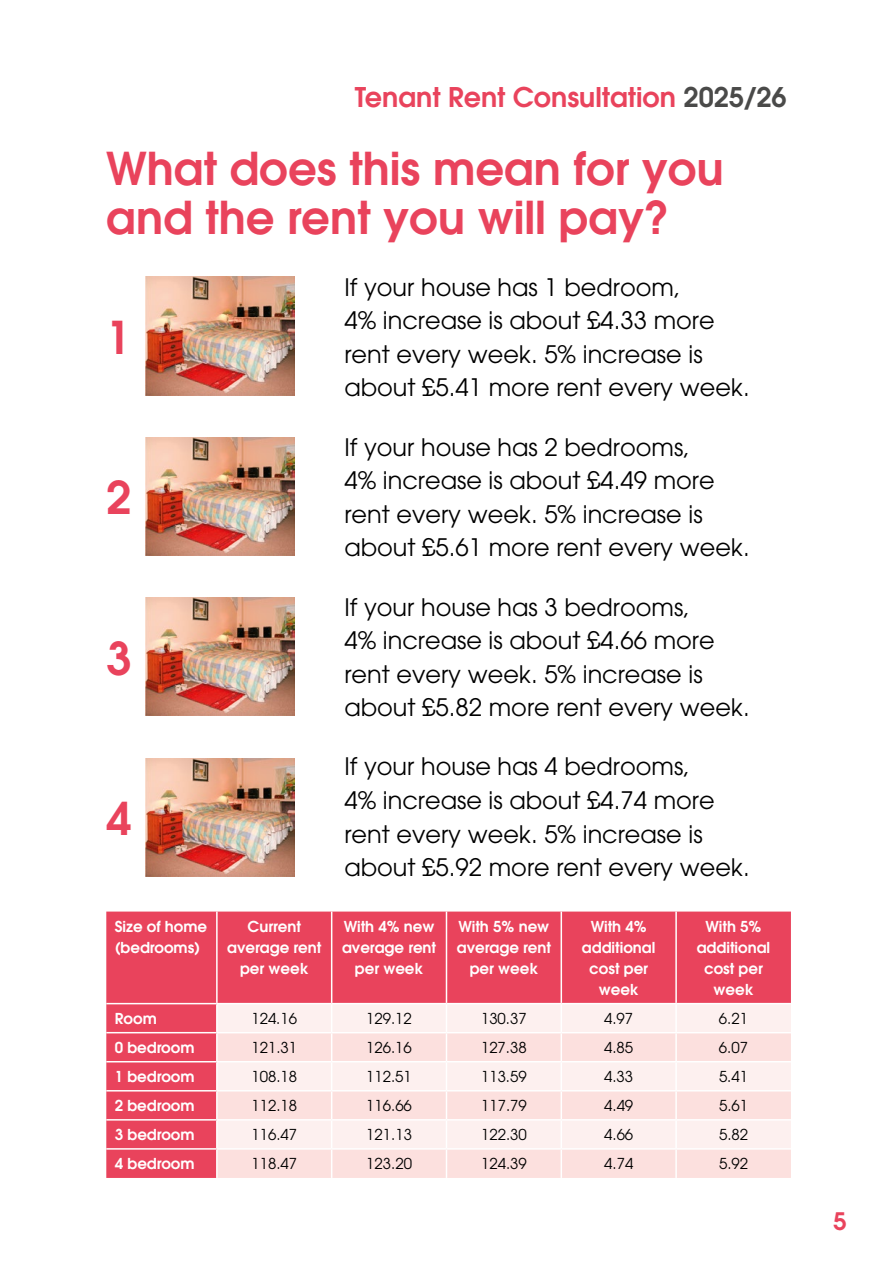
<style>
.page{position:relative;width:893px;height:1263px;background:#fff}
.page>*{position:absolute;margin:0;border:0;box-sizing:border-box;transform-origin:0 0}
.t1{font:600 45px/49.5px "Avant Garde LT";color:#e9435c}
.t2{font:600 27px "Avant Garde LT";color:#e9435c}
.t3{font:24px/33.6px "Avant Garde LT";color:#000}
.t4{font:600 24px "Avant Garde LT";color:#e9435c}
.t5{font:600 15px/21px "Avant Garde LT";color:#fff;text-align:center}
.t6{font:15px "Avant Garde LT";color:#000}
.s1{color:#4a4a49}
</style>
<div class="page">
<img style="left:146px;top:277px;width:149px;height:118px">
<img style="left:146px;top:437px;width:149px;height:118px">
<img style="left:146px;top:598px;width:149px;height:118px">
<img style="left:146px;top:758px;width:149px;height:118px">
<div style="left:106px;top:911px;width:685px;height:267px;background:#e9435c"></div>
<div style="left:218px;top:1004px;width:573px;height:28px;background:#fdf0ef"></div>
<svg style="left:218px;top:1033px;width:573px;height:145px;fill:#fce0de"></svg>
<hr style="left:216px;top:911px;width:2px;height:92px;background:#fff">
<hr style="left:331px;top:911px;width:1px;height:92px;background:#fff">
<hr style="left:446px;top:911px;width:1px;height:92px;background:#fff">
<hr style="left:561px;top:911px;width:1px;height:92px;background:#fff">
<hr style="left:675px;top:911px;width:2px;height:92px;background:#fff">
<hr style="left:106px;top:1003px;width:111px;height:1px;background:#fff">
<hr style="left:217px;top:1003px;width:115px;height:1px;background:#fff">
<hr style="left:216px;top:1004px;width:2px;height:28px;background:#fff">
<hr style="left:332px;top:1003px;width:114px;height:1px;background:#fff">
<hr style="left:446px;top:1003px;width:115px;height:1px;background:#fff">
<hr style="left:561px;top:1003px;width:115px;height:1px;background:#fff">
<hr style="left:676px;top:1003px;width:115px;height:1px;background:#fff">
<hr style="left:675px;top:1004px;width:2px;height:28px;background:#fff">
<hr style="left:106px;top:1032px;width:111px;height:1px;background:#fff">
<hr style="left:217px;top:1032px;width:115px;height:1px;background:#fff">
<hr style="left:216px;top:1033px;width:2px;height:28px;background:#fff">
<hr style="left:332px;top:1032px;width:114px;height:1px;background:#fff">
<hr style="left:446px;top:1032px;width:115px;height:1px;background:#fff">
<hr style="left:561px;top:1032px;width:115px;height:1px;background:#fff">
<hr style="left:676px;top:1032px;width:115px;height:1px;background:#fff">
<hr style="left:675px;top:1033px;width:2px;height:28px;background:#fff">
<hr style="left:106px;top:1061px;width:111px;height:1px;background:#fff">
<hr style="left:217px;top:1061px;width:115px;height:1px;background:#fff">
<hr style="left:216px;top:1062px;width:2px;height:28px;background:#fff">
<hr style="left:332px;top:1061px;width:114px;height:1px;background:#fff">
<hr style="left:446px;top:1061px;width:115px;height:1px;background:#fff">
<hr style="left:561px;top:1061px;width:115px;height:1px;background:#fff">
<hr style="left:676px;top:1061px;width:115px;height:1px;background:#fff">
<hr style="left:675px;top:1062px;width:2px;height:28px;background:#fff">
<hr style="left:106px;top:1090px;width:111px;height:1px;background:#fff">
<hr style="left:217px;top:1090px;width:115px;height:1px;background:#fff">
<hr style="left:216px;top:1091px;width:2px;height:28px;background:#fff">
<hr style="left:332px;top:1090px;width:114px;height:1px;background:#fff">
<hr style="left:446px;top:1090px;width:115px;height:1px;background:#fff">
<hr style="left:561px;top:1090px;width:115px;height:1px;background:#fff">
<hr style="left:676px;top:1090px;width:115px;height:1px;background:#fff">
<hr style="left:675px;top:1091px;width:2px;height:28px;background:#fff">
<hr style="left:106px;top:1119px;width:111px;height:1px;background:#fff">
<hr style="left:217px;top:1119px;width:115px;height:1px;background:#fff">
<hr style="left:216px;top:1120px;width:2px;height:28px;background:#fff">
<hr style="left:332px;top:1119px;width:114px;height:1px;background:#fff">
<hr style="left:446px;top:1119px;width:115px;height:1px;background:#fff">
<hr style="left:561px;top:1119px;width:115px;height:1px;background:#fff">
<hr style="left:676px;top:1119px;width:115px;height:1px;background:#fff">
<hr style="left:675px;top:1120px;width:2px;height:28px;background:#fff">
<hr style="left:106px;top:1148px;width:111px;height:1px;background:#fff">
<hr style="left:217px;top:1148px;width:115px;height:1px;background:#fff">
<hr style="left:216px;top:1149px;width:2px;height:29px;background:#fff">
<hr style="left:332px;top:1148px;width:114px;height:1px;background:#fff">
<svg style="left:331px;top:1004px;width:1px;height:174px"></svg>
<hr style="left:446px;top:1148px;width:115px;height:1px;background:#fff">
<svg style="left:446px;top:1004px;width:1px;height:174px"></svg>
<hr style="left:561px;top:1148px;width:115px;height:1px;background:#fff">
<svg style="left:561px;top:1004px;width:1px;height:174px"></svg>
<hr style="left:676px;top:1148px;width:115px;height:1px;background:#fff">
<hr style="left:675px;top:1149px;width:2px;height:29px;background:#fff">
<p class="t2" style="left:355px;top:79px;width:433px">Tenant Rent Consultation <span class="s1">2025/26</span></p>
<h1 class="t1" style="left:106px;top:143px;width:619px">What does this mean for you and the rent you will pay?</h1>
<p class="t3" style="left:344px;top:270px;width:407px">If your house has 1 bedroom,<br>4% increase is about £4.33 more rent every week. 5% increase is about £5.41 more rent every week.</p>
<p class="t3" style="left:344px;top:430px;width:407px">If your house has 2 bedrooms,<br>4% increase is about £4.49 more rent every week. 5% increase is about £5.61 more rent every week.</p>
<p class="t3" style="left:344px;top:590px;width:407px">If your house has 3 bedrooms,<br>4% increase is about £4.66 more rent every week. 5% increase is about £5.82 more rent every week.</p>
<p class="t3" style="left:344px;top:750px;width:407px">If your house has 4 bedrooms,<br>4% increase is about £4.74 more rent every week. 5% increase is about £5.92 more rent every week.</p>
<p class="t5" style="left:115px;top:916px;width:94px;text-align:left">Size of home (bedrooms)</p>
<p class="t5" style="left:227px;top:916px;width:96px">Current average rent per week</p>
<p class="t5" style="left:342px;top:916px;width:96px">With 4% new average rent per week</p>
<p class="t5" style="left:457px;top:916px;width:96px">With 5% new average rent per week</p>
<p class="t5" style="left:582px;top:916px;width:75px">With 4% additional cost per week</p>
<p class="t5" style="left:697px;top:916px;width:75px">With 5% additional cost per week</p>
<p class="t5" style="left:115px;top:1008px;width:43px">Room</p>
<p class="t6" style="left:251px;top:1009px;width:47px">124.16</p>
<p class="t6" style="left:366px;top:1009px;width:47px">129.12</p>
<p class="t6" style="left:481px;top:1009px;width:47px">130.37</p>
<p class="t6" style="left:604px;top:1009px;width:31px">4.97</p>
<p class="t6" style="left:719px;top:1009px;width:31px">6.21</p>
<p class="t5" style="left:115px;top:1037px;width:81px">0 bedroom</p>
<p class="t6" style="left:251px;top:1038px;width:47px">121.31</p>
<p class="t6" style="left:366px;top:1038px;width:47px">126.16</p>
<p class="t6" style="left:481px;top:1038px;width:47px">127.38</p>
<p class="t6" style="left:604px;top:1038px;width:31px">4.85</p>
<p class="t6" style="left:719px;top:1038px;width:31px">6.07</p>
<p class="t5" style="left:115px;top:1066px;width:81px">1 bedroom</p>
<p class="t6" style="left:251px;top:1067px;width:47px">108.18</p>
<p class="t6" style="left:366px;top:1067px;width:47px">112.51</p>
<p class="t6" style="left:481px;top:1067px;width:47px">113.59</p>
<p class="t6" style="left:604px;top:1067px;width:31px">4.33</p>
<p class="t6" style="left:719px;top:1067px;width:31px">5.41</p>
<p class="t5" style="left:115px;top:1095px;width:81px">2 bedroom</p>
<p class="t6" style="left:251px;top:1096px;width:47px">112.18</p>
<p class="t6" style="left:366px;top:1096px;width:47px">116.66</p>
<p class="t6" style="left:481px;top:1096px;width:47px">117.79</p>
<p class="t6" style="left:604px;top:1096px;width:31px">4.49</p>
<p class="t6" style="left:719px;top:1096px;width:31px">5.61</p>
<p class="t5" style="left:115px;top:1124px;width:81px">3 bedroom</p>
<p class="t6" style="left:251px;top:1126px;width:47px">116.47</p>
<p class="t6" style="left:366px;top:1126px;width:47px">121.13</p>
<p class="t6" style="left:481px;top:1126px;width:47px">122.30</p>
<p class="t6" style="left:604px;top:1126px;width:31px">4.66</p>
<p class="t6" style="left:719px;top:1126px;width:31px">5.82</p>
<p class="t5" style="left:115px;top:1153px;width:81px">4 bedroom</p>
<p class="t6" style="left:251px;top:1155px;width:47px">118.47</p>
<p class="t6" style="left:366px;top:1155px;width:47px">123.20</p>
<p class="t6" style="left:481px;top:1155px;width:47px">124.39</p>
<p class="t6" style="left:604px;top:1155px;width:31px">4.74</p>
<p class="t6" style="left:719px;top:1155px;width:31px">5.92</p>
<h1 class="t1" style="left:106px;top:312px;width:27px">1</h1>
<h1 class="t1" style="left:106px;top:472px;width:27px">2</h1>
<h1 class="t1" style="left:106px;top:633px;width:27px">3</h1>
<h1 class="t1" style="left:106px;top:793px;width:27px">4</h1>
<p class="t4" style="left:833px;top:1205px;width:15px">5</p>
</div>
